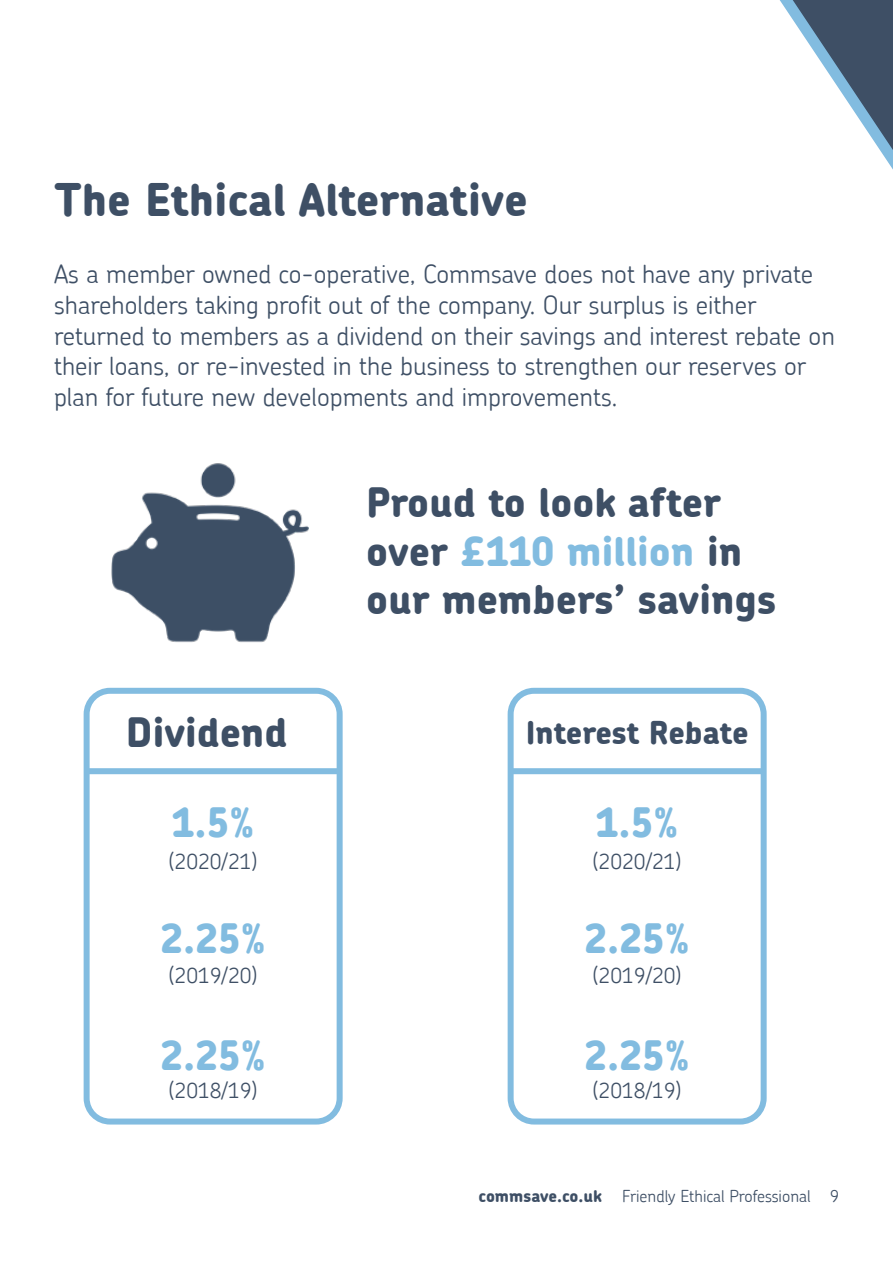
<style>
.page{position:relative;width:893px;height:1263px;background:#fff}
.page>*{position:absolute;margin:0;border:0;box-sizing:border-box;transform-origin:0 0}
.t1{font:800 45px "Chevin";color:#3e4f65}
.t2{font:800 40.5px/48.6px "Chevin";color:#3e4f65}
.t3{font:800 40.5px "Chevin";color:#82bce0}
.t4{font:800 31.5px "Chevin";letter-spacing:-.005em;color:#3e4f65}
.t5{font:300 25.5px/30.6px "Chevin";color:#3e4f65}
.t6{font:300 21px "Chevin";color:#3e4f65}
.t7{font:300 16.5px "Chevin";color:#3e4f65}
.s1{color:#82bce0}
.s2{font-weight:800}
</style>
<div class="page">
<svg style="left:780px;top:0;width:113px;height:170px"></svg>
<img style="left:111px;top:463px;width:198px;height:180px">
<div style="left:84px;top:688px;width:259px;height:436px;border:6px solid #82bce0;border-radius:23px"></div>
<div style="left:87px;top:768px;width:253px;height:6px;background:#82bce0"></div>
<div style="left:508px;top:688px;width:259px;height:436px;border:6px solid #82bce0;border-radius:23px"></div>
<div style="left:511px;top:768px;width:253px;height:6px;background:#82bce0"></div>
<h1 class="t1" style="left:54px;top:170px;width:475px">The Ethical Alternative</h1>
<p class="t5" style="left:54px;top:258px;width:782px">As a member owned co-operative, Commsave does not have any private shareholders taking profit out of the company. Our surplus is either returned to members as a dividend on their savings and interest rebate on their loans, or re-invested in the business to strengthen our reserves or plan for future new developments and improvements.</p>
<h2 class="t2" style="left:366px;top:477px;width:412px">Proud to look after over <span class="s1">£110 million</span> in our members’ savings</h2>
<h2 class="t2" style="left:126px;top:707px;width:163px">Dividend</h2>
<p class="t4" style="left:526px;top:712px;width:224px">Interest Rebate</p>
<h2 class="t3" style="left:172px;top:795px;width:84px">1.5%</h2>
<h2 class="t3" style="left:596px;top:795px;width:84px">1.5%</h2>
<p class="t6" style="left:169px;top:847px;width:90px">(2020/21)</p>
<p class="t6" style="left:593px;top:847px;width:90px">(2020/21)</p>
<h2 class="t3" style="left:161px;top:912px;width:107px">2.25%</h2>
<h2 class="t3" style="left:585px;top:912px;width:107px">2.25%</h2>
<p class="t6" style="left:169px;top:962px;width:90px">(2019/20)</p>
<p class="t6" style="left:593px;top:962px;width:90px">(2019/20)</p>
<h2 class="t3" style="left:161px;top:1029px;width:107px">2.25%</h2>
<h2 class="t3" style="left:585px;top:1029px;width:107px">2.25%</h2>
<p class="t6" style="left:169px;top:1076px;width:90px">(2018/19)</p>
<p class="t6" style="left:593px;top:1076px;width:90px">(2018/19)</p>
<p class="t7" style="left:479px;top:1186px;width:362px"><span class="s2">commsave.co.uk</span> Friendly Ethical Professional 9</p>
</div>
